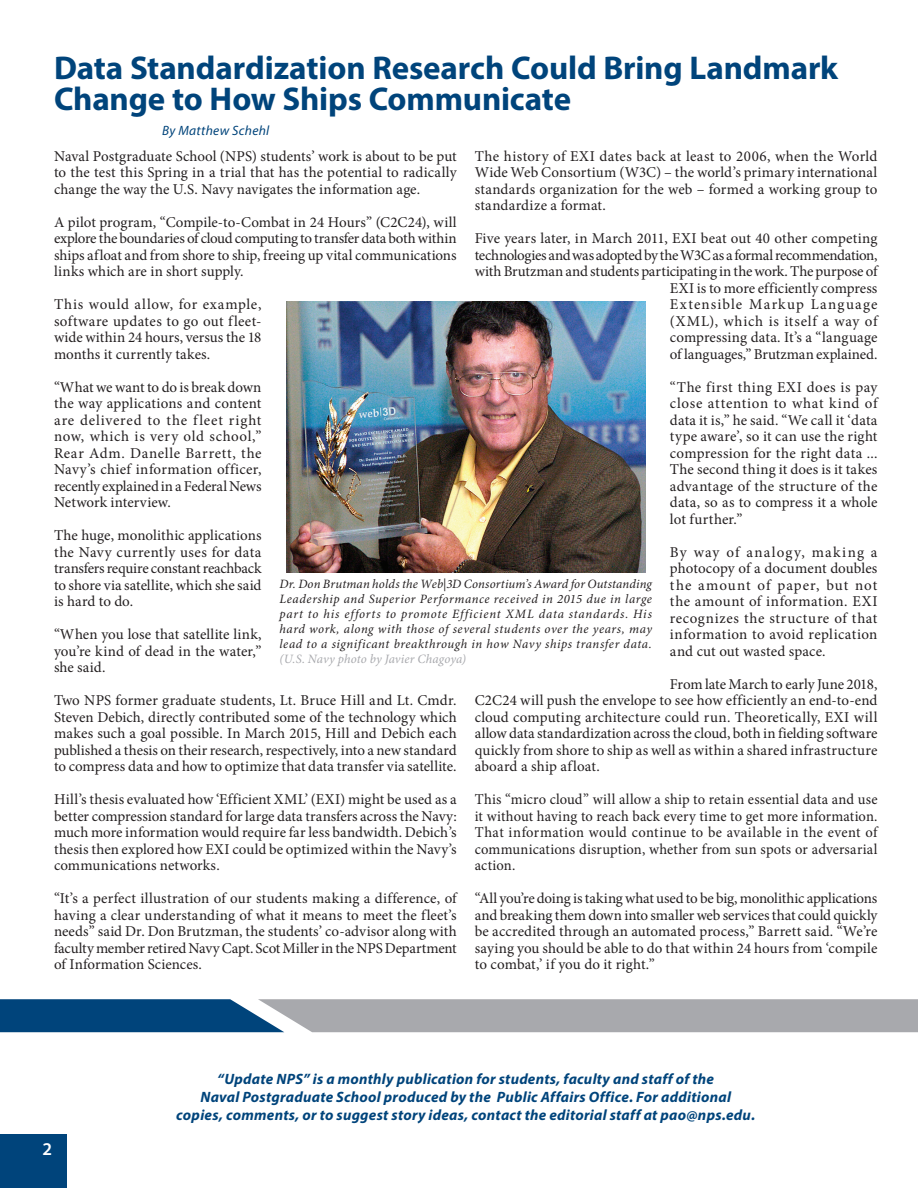
<style>
.page{position:relative;width:918px;height:1188px;background:#fff}
.page>*{position:absolute;margin:0;border:0;box-sizing:border-box;transform-origin:0 0}
.t1{font:700 33px/31.5px "Myriad Pro";letter-spacing:-.005em;color:#00447b}
.t2{font:600 18px "Myriad Pro";color:#fff}
.t3{font:15px/16.5px "Minion Pro";letter-spacing:.005em;color:#231f20;text-align:justify}
.t4{font:italic 700 15px/18px "Myriad Pro";letter-spacing:.015em;color:#00447b;text-align:center}
.t5{font:italic 13.5px "Myriad Pro";letter-spacing:.025em;color:#00447b}
.t6{font:italic 12.75px/15px "Minion Pro";letter-spacing:.04em;color:#231f20;text-align:justify}
.t7{font:italic 12.75px "Minion Pro";letter-spacing:.01em;color:#a8a9ad}
</style>
<div class="page">
<svg style="left:0;top:999px;width:918px;height:33px;background:#7c90a2"></svg>
<img style="left:286px;top:302px;width:359px;height:271px">
<div style="left:0;top:1134px;width:68px;height:54px;background:#00447b"></div>
<h1 class="t1" style="left:54px;top:51px;width:786px">Data Standardization Research Could Bring Landmark<br>Change to How Ships Communicate</h1>
<p class="t5" style="left:162px;top:123px;width:109px">By Matthew Schehl</p>
<p class="t3" style="left:54px;top:148px;width:404px">Naval Postgraduate School (NPS) students’ work is about to be put to the test this Spring in a trial that has the potential to radically change the way the U.S. Navy navigates the information age.</p>
<p class="t3" style="left:54px;top:214px;width:404px">A pilot program, “Compile-to-Combat in 24 Hours” (C2C24), will explore the boundaries of cloud computing to transfer data both within ships afloat and from shore to ship, freeing up vital communications links which are in short supply.</p>
<p class="t3" style="left:54px;top:296px;width:209px">This would allow, for example, software updates to go out fleet&shy;wide within 24 hours, versus the 18 months it currently takes.</p>
<p class="t3" style="left:54px;top:379px;width:209px">“What we want to do is break down the way applications and content are delivered to the fleet right now, which is very old school,” Rear Adm. Danelle Barrett, the Navy’s chief information officer, recently explained in a Federal News Network interview.</p>
<p class="t3" style="left:54px;top:527px;width:209px">The huge, monolithic applications the Navy currently uses for data transfers require constant reachback to shore via satellite, which she said is hard to do.</p>
<p class="t3" style="left:54px;top:626px;width:209px">“When you lose that satellite link, you’re kind of dead in the water,” she said.</p>
<p class="t3" style="left:54px;top:692px;width:404px">Two NPS former graduate students, Lt. Bruce Hill and Lt. Cmdr.<br>Steven Debich, directly contributed some of the technology which makes such a goal possible. In March 2015, Hill and Debich each published a thesis on their research, respectively, into a new standard to compress data and how to optimize that data transfer via satellite.</p>
<p class="t3" style="left:54px;top:791px;width:404px">Hill’s thesis evaluated how ‘Efficient XML’ (EXI) might be used as a better compression standard for large data transfers across the Navy: much more information would require far less bandwidth. Debich’s thesis then explored how EXI could be optimized within the Navy’s communications networks.</p>
<p class="t3" style="left:54px;top:890px;width:404px">“It’s a perfect illustration of our students making a difference, of having a clear understanding of what it means to meet the fleet’s needs” said Dr. Don Brutzman, the students’ co-advisor along with faculty member retired Navy Capt. Scot Miller in the NPS Department of Information Sciences.</p>
<p class="t3" style="left:475px;top:148px;width:404px">The history of EXI dates back at least to 2006, when the World Wide Web Consortium (W3C) – the world’s primary international standards organization for the web – formed a working group to standardize a format.</p>
<p class="t3" style="left:475px;top:230px;width:404px;text-align:right">Five years later, in March 2011, EXI beat out 40 other competing technologies and was adopted by the W3C as a formal recommendation, with Brutzman and students participating in the work. The purpose of EXI is to more efficiently compress<br>Extensible Markup Language<br>(XML), which is itself a way of<br>compressing data. It’s a “language<br>of languages,” Brutzman explained.</p>
<p class="t3" style="left:670px;top:379px;width:209px">“The first thing EXI does is pay close attention to what kind of data it is,” he said. “We call it ‘data type aware’, so it can use the right compression for the right data ...<br>The second thing it does is it takes advantage of the structure of the data, so as to compress it a whole lot further.”</p>
<p class="t3" style="left:670px;top:544px;width:209px">By way of analogy, making a photocopy of a document doubles the amount of paper, but not the amount of information. EXI recognizes the structure of that information to avoid replication and cut out wasted space.</p>
<p class="t3" style="left:475px;top:676px;width:404px;text-indent:195px">From late March to early June 2018, C2C24 will push the envelope to see how efficiently an end-to-end cloud computing architecture could run. Theoretically, EXI will allow data standardization across the cloud, both in fielding software quickly from shore to ship as well as within a shared infrastructure aboard a ship afloat.</p>
<p class="t3" style="left:475px;top:791px;width:404px">This “micro cloud” will allow a ship to retain essential data and use it without having to reach back every time to get more information.<br>That information would continue to be available in the event of communications disruption, whether from sun spots or adversarial action.</p>
<p class="t3" style="left:475px;top:890px;width:404px">“All you’re doing is taking what used to be big, monolithic applications and breaking them down into smaller web services that could quickly be accredited through an automated process,” Barrett said. “We’re saying you should be able to do that within 24 hours from ‘compile to combat,’ if you do it right.”</p>
<p class="t6" style="left:280px;top:577px;width:374px">Dr. Don Brutman holds the Web|3D Consortium’s Award for Outstanding Leadership and Superior Performance received in 2015 due in large part to his efforts to promote Efficient XML data standards. His hard work, along with those of several students over the years, may lead to a significant breakthrough in how Navy ships transfer data.</p>
<p class="t7" style="left:280px;top:651px;width:188px">(U.S. Navy photo by Javier Chagoya)</p>
<p class="t2" style="left:42px;top:1138px;width:11px">2</p>
<p class="t4" style="left:176px;top:1069px;width:580px">“Update NPS” is a monthly publication for students, faculty and staff of the<br>Naval Postgraduate School produced by the Public Affairs Office. For additional copies, comments, or to suggest story ideas, contact the editorial staff at pao@nps.edu.</p>
</div>
